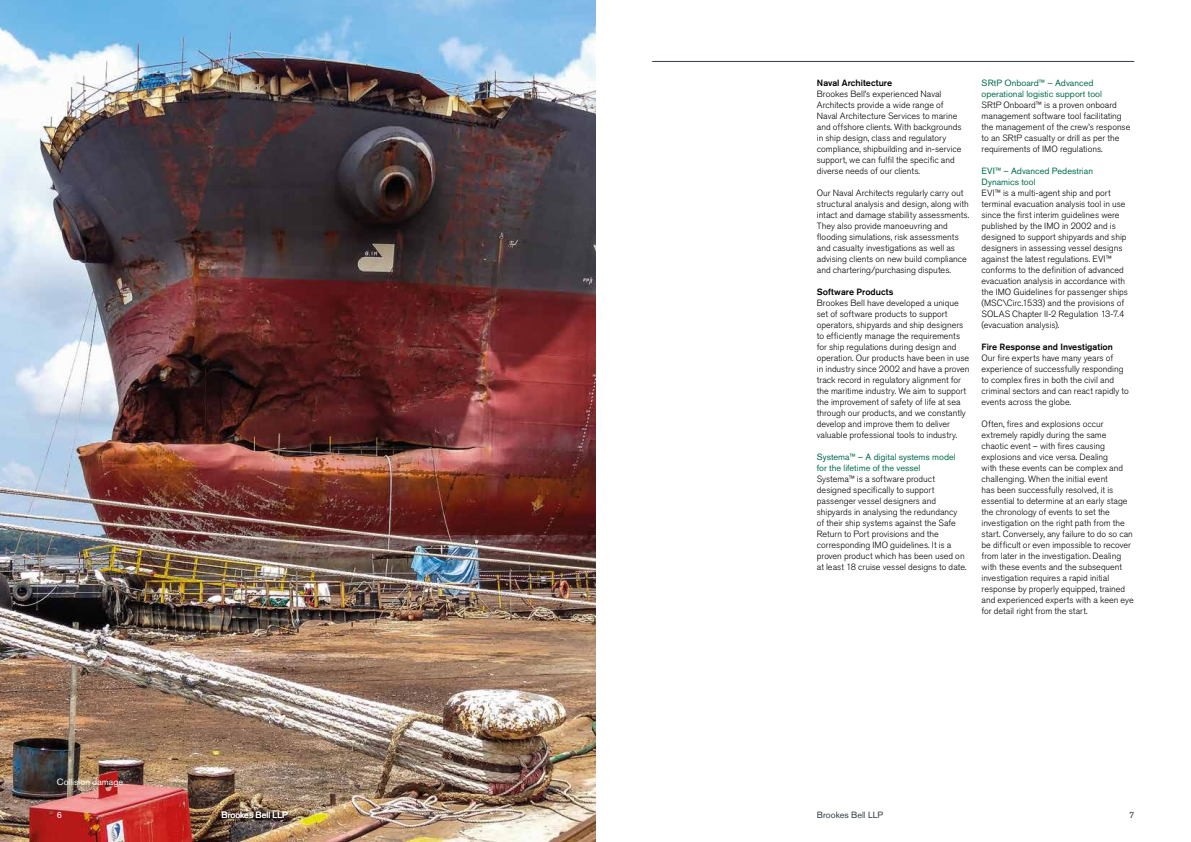
<style>
.page{position:relative;width:1191px;height:842px;background:#fff}
.page>*{position:absolute;margin:0;border:0;box-sizing:border-box;transform-origin:0 0}
.Body_Copy{font:300 9px/11px "Akzidenz Grotesk BE";color:#000}
.Body_Copy-2{font:9px/11px "Akzidenz Grotesk BE";color:#006c4f}
.Subhead{font:500 9px "Akzidenz Grotesk BE";color:#000}
.Body_Copy-3{font:9px "Akzidenz Grotesk BE";color:#fff}
.Body_Copy-4{font:9px "Akzidenz Grotesk BE";letter-spacing:.005em;color:#313c46}
</style>
<div class="page">
<hr style="left:652px;top:61px;width:482px;height:1px;background:#313c46">
<img style="left:0;top:0;width:595px;height:842px">
<p class="Subhead" style="left:817px;top:77px;width:77px">Naval Architecture</p>
<p class="Body_Copy" style="left:817px;top:89px;width:146px">Brookes Bell’s experienced Naval Architects provide a wide range of Naval Architecture Services to marine and offshore clients. With backgrounds in ship design, class and regulatory compliance, shipbuilding and in-service support, we can fulfil the specific and diverse needs of our clients.</p>
<p class="Body_Copy" style="left:817px;top:188px;width:154px">Our Naval Architects regularly carry out structural analysis and design, along with intact and damage stability assessments.<br>They also provide manoeuvring and flooding simulations, risk assessments and casualty investigations as well as advising clients on new build compliance and chartering/purchasing disputes.</p>
<p class="Subhead" style="left:817px;top:286px;width:78px">Software Products</p>
<p class="Body_Copy" style="left:817px;top:298px;width:154px">Brookes Bell have developed a unique set of software products to support operators, shipyards and ship designers to efficiently manage the requirements for ship regulations during design and operation. Our products have been in use in industry since 2002 and have a proven track record in regulatory alignment for the maritime industry. We aim to support the improvement of safety of life at sea through our products, and we constantly develop and improve them to deliver valuable professional tools to industry.</p>
<p class="Body_Copy-2" style="left:817px;top:451px;width:140px">Systema™ – A digital systems model for the lifetime of the vessel</p>
<p class="Body_Copy" style="left:817px;top:474px;width:151px">Systema™ is a software product designed specifically to support passenger vessel designers and shipyards in analysing the redundancy of their ship systems against the Safe Return to Port provisions and the corresponding IMO guidelines. It is a proven product which has been used on at least 18 cruise vessel designs to date.</p>
<p class="Body_Copy-2" style="left:981px;top:77px;width:122px">SRtP Onboard™ – Advanced operational logistic support tool</p>
<p class="Body_Copy" style="left:981px;top:100px;width:150px">SRtP Onboard™ is a proven onboard management software tool facilitating the management of the crew’s response to an SRtP casualty or drill as per the requirements of IMO regulations.</p>
<p class="Body_Copy-2" style="left:981px;top:165px;width:113px">EVI™ – Advanced Pedestrian<br>Dynamics tool</p>
<p class="Body_Copy" style="left:981px;top:188px;width:148px">EVI™ is a multi-agent ship and port terminal evacuation analysis tool in use since the first interim guidelines were published by the IMO in 2002 and is designed to support shipyards and ship designers in assessing vessel designs against the latest regulations. EVI™ conforms to the definition of advanced evacuation analysis in accordance with the IMO Guidelines for passenger ships (MSC\Circ.1533) and the provisions of SOLAS Chapter II-2 Regulation 13-7.4 (evacuation analysis).</p>
<p class="Subhead" style="left:981px;top:341px;width:133px">Fire Response and Investigation</p>
<p class="Body_Copy" style="left:981px;top:353px;width:149px">Our fire experts have many years of experience of successfully responding to complex fires in both the civil and criminal sectors and can react rapidly to events across the globe.</p>
<p class="Body_Copy" style="left:981px;top:419px;width:154px">Often, fires and explosions occur extremely rapidly during the same chaotic event – with fires causing explosions and vice versa. Dealing<br>with these events can be complex and challenging. When the initial event<br>has been successfully resolved, it is essential to determine at an early stage the chronology of events to set the investigation on the right path from the start. Conversely, any failure to do so can be difficult or even impossible to recover from later in the investigation. Dealing with these events and the subsequent investigation requires a rapid initial response by properly equipped, trained and experienced experts with a keen eye for detail right from the start.</p>
<p class="Body_Copy-3" style="left:57px;top:776px;width:68px">Collision damage</p>
<p class="Body_Copy-3" style="left:57px;top:809px;width:7px">6</p>
<p class="Body_Copy-3" style="left:221px;top:809px;width:68px">Brookes Bell LLP</p>
<p class="Body_Copy-4" style="left:817px;top:809px;width:68px">Brookes Bell LLP</p>
<p class="Body_Copy-4" style="left:1129px;top:809px;width:7px">7</p>
</div>
